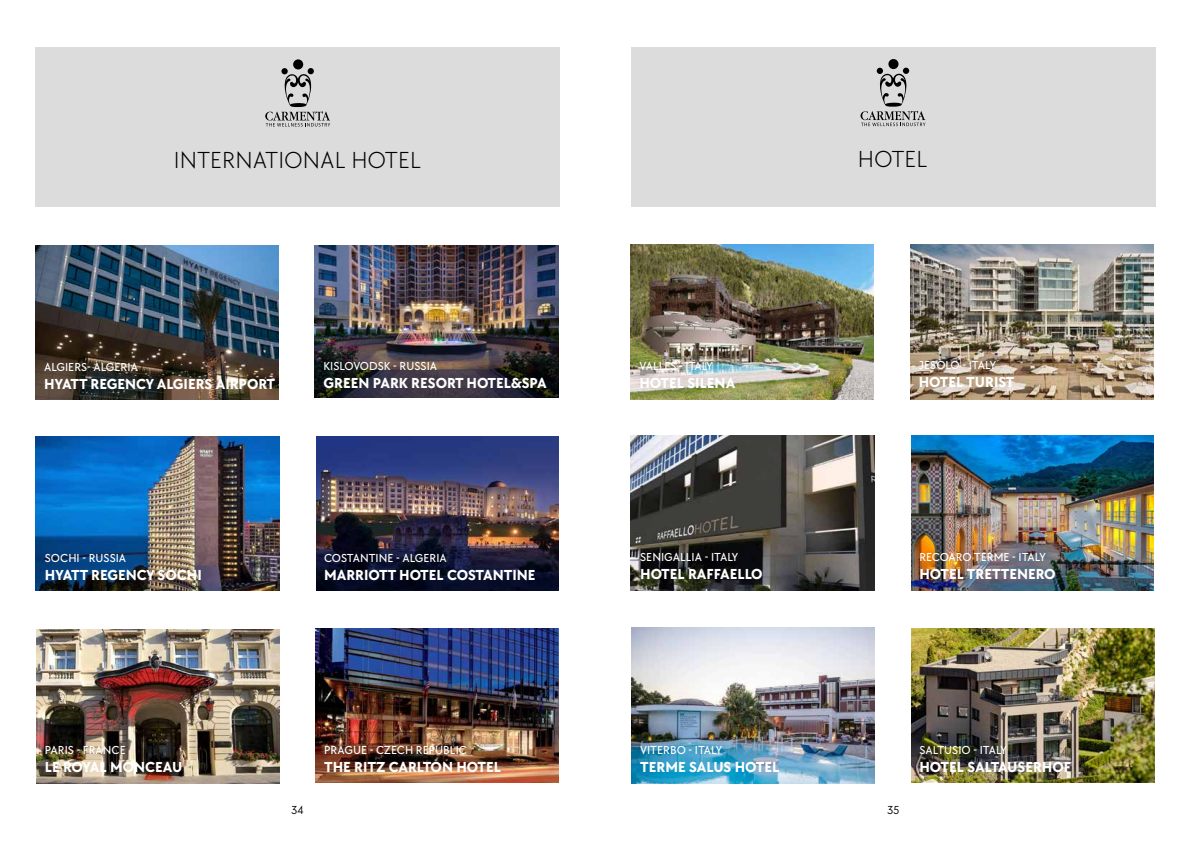
<style>
.page{position:relative;width:1191px;height:842px;background:#fff}
.page>*{position:absolute;margin:0;border:0;box-sizing:border-box;transform-origin:0 0}
.t1{font:300 24px "TT Chocolates Trl";color:#000}
.t2{font:700 15px "TT Chocolates Trl";color:#fff}
.t3{font:500 12px "TT Chocolates Trl";color:#fff}
.t4{font:12px "TT Chocolates Trl";color:#000}
</style>
<div class="page">
<img style="left:316px;top:628px;width:243px;height:155px">
<img style="left:316px;top:436px;width:242px;height:155px">
<img style="left:36px;top:436px;width:243px;height:155px">
<div style="left:36px;top:47px;width:524px;height:160px;background:#dcdcdc"></div>
<div style="left:293px;top:59px;width:10px;height:10px;background:#000;border-radius:50%"></div>
<svg style="left:265px;top:68px;width:65px;height:59px"></svg>
<img style="left:36px;top:245px;width:242px;height:154px">
<img style="left:315px;top:245px;width:243px;height:153px">
<img style="left:36px;top:629px;width:243px;height:154px">
<img style="left:911px;top:628px;width:243px;height:154px">
<img style="left:911px;top:436px;width:242px;height:154px">
<img style="left:631px;top:436px;width:243px;height:154px">
<div style="left:631px;top:47px;width:524px;height:159px;background:#dcdcdc"></div>
<div style="left:888px;top:59px;width:10px;height:10px;background:#000;border-radius:50%"></div>
<svg style="left:860px;top:68px;width:65px;height:58px"></svg>
<img style="left:631px;top:245px;width:243px;height:154px">
<img style="left:910px;top:245px;width:243px;height:154px">
<img style="left:631px;top:627px;width:243px;height:156px">
<h1 class="t1" style="left:174px;top:144px;width:14px">INTERN</h1>
<h1 class="t1" style="left:253px;top:144px;width:27px">ATION</h1>
<h1 class="t1" style="left:320px;top:144px;width:62px">AL HOTEL</h1>
<h1 class="t1" style="left:858px;top:144px;width:31px">HOTEL</h1>
<p class="t3" style="left:44px;top:358px;width:95px">ALGIERS- ALGERIA</p>
<p class="t2" style="left:44px;top:373px;width:28px">HYATT</p>
<p class="t2" style="left:91px;top:373px;width:167px">REGENCY ALGIERS AIRPORT</p>
<p class="t3" style="left:323px;top:358px;width:115px">KISLOVODSK - RUSSIA</p>
<p class="t2" style="left:323px;top:372px;width:123px">GREE N PARK RESORT</p>
<p class="t2" style="left:466px;top:372px;width:10px">HOTEL</p>
<p class="t2" style="left:511px;top:372px;width:37px">&amp;SPA</p>
<p class="t3" style="left:639px;top:358px;width:8px">VALLES</p>
<p class="t3" style="left:679px;top:358px;width:13px">- ITALY</p>
<p class="t2" style="left:639px;top:373px;width:97px">HOTEL SI LENA</p>
<p class="t3" style="left:918px;top:357px;width:14px">JESOLO</p>
<p class="t3" style="left:962px;top:357px;width:13px">- ITALY</p>
<p class="t2" style="left:918px;top:372px;width:97px">HOTEL TURIST</p>
<p class="t3" style="left:45px;top:549px;width:8px">SOCHI</p>
<p class="t3" style="left:82px;top:549px;width:14px">- RUSSIA</p>
<p class="t2" style="left:45px;top:564px;width:92px">HYATT REGENCY</p>
<p class="t2" style="left:158px;top:564px;width:44px">SOCHI</p>
<p class="t3" style="left:324px;top:549px;width:8px">COSTANTINE</p>
<p class="t3" style="left:396px;top:549px;width:34px">- ALGERIA</p>
<p class="t2" style="left:324px;top:564px;width:213px">MARRIOTT HOTEL COSTANTIN E</p>
<p class="t3" style="left:640px;top:549px;width:7px">SENI</p>
<p class="t3" style="left:664px;top:549px;width:16px">GALLIA</p>
<p class="t3" style="left:704px;top:549px;width:13px">- ITALY</p>
<p class="t2" style="left:640px;top:564px;width:124px">HOTEL RAFFAELLO</p>
<p class="t3" style="left:919px;top:549px;width:9px">RECOARO</p>
<p class="t3" style="left:974px;top:549px;width:8px">TERME</p>
<p class="t3" style="left:1012px;top:549px;width:13px">- ITALY</p>
<p class="t2" style="left:919px;top:564px;width:138px">HOTEL TRETTENERO</p>
<p class="t3" style="left:45px;top:742px;width:7px">PARIS</p>
<p class="t3" style="left:77px;top:742px;width:15px">- FRANCE</p>
<p class="t2" style="left:45px;top:757px;width:137px">LE ROYAL MONCEAU</p>
<p class="t3" style="left:324px;top:742px;width:144px">PRAGUE - CZECH REPUBLIC</p>
<p class="t2" style="left:324px;top:757px;width:178px">THE RITZ CARLTON HOTEL</p>
<p class="t3" style="left:640px;top:742px;width:8px">VITERBO</p>
<p class="t3" style="left:688px;top:742px;width:13px">- ITALY</p>
<p class="t2" style="left:640px;top:756px;width:141px">TERME SALUS HOTEL</p>
<p class="t3" style="left:919px;top:742px;width:8px">SALTUSIO</p>
<p class="t3" style="left:973px;top:742px;width:13px">- ITALY</p>
<p class="t2" style="left:919px;top:756px;width:152px">HOTEL SALTAUSERHOF</p>
<p class="t4" style="left:291px;top:802px;width:14px">34</p>
<p class="t4" style="left:887px;top:802px;width:14px">35</p>
</div>
